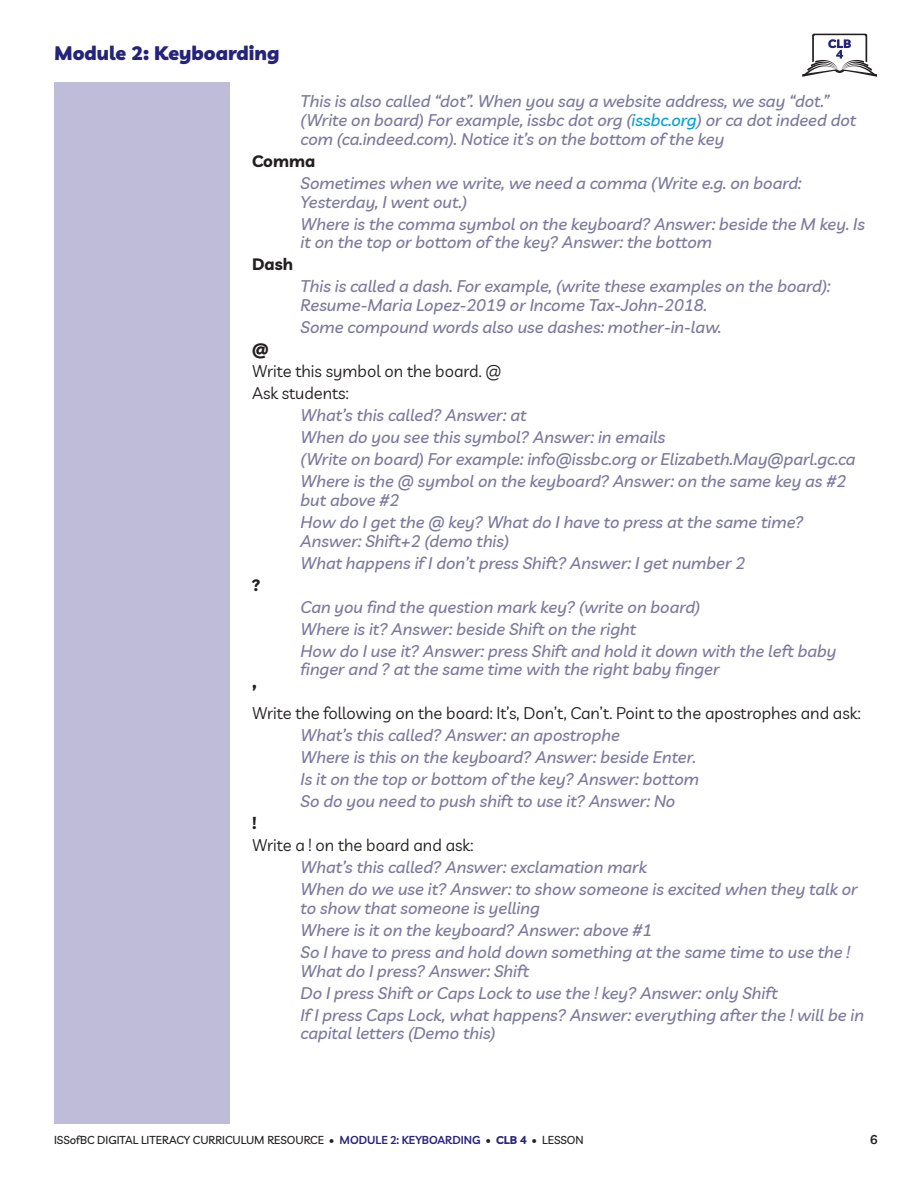
<style>
.page{position:relative;width:918px;height:1188px;background:#fff}
.page>*{position:absolute;margin:0;border:0;box-sizing:border-box;transform-origin:0 0}
.t1{font:900 19.5px "Livvic";color:#26237b}
.t2{font:italic 500 16.5px/22px "Livvic";color:#7c799d}
.t3{font:16.5px/22px "Livvic";color:#231f20}
.t4{font:700 16.5px "Livvic";color:#231f20}
.t5{font:600 12.75px "Livvic";color:#231f20}
.t6{font:500 11.25px "Livvic";color:#231f20}
.s1{color:#00a3d4}
.s2{font-weight:600;color:#26237b}
.s3{font-weight:700;color:#26237b}
</style>
<div class="page">
<div style="left:54px;top:82px;width:176px;height:1041px;background:#bebcd8"></div>
<svg style="left:802px;top:34px;width:76px;height:43px"></svg>
<p class="t1" style="left:54px;top:41px;width:227px">Module 2: Keyboarding</p>
<p class="t2" style="left:301px;top:92px;width:557px;line-height:18.8px">This is also called “dot”. When you say a website address, we say “dot.” (Write on board) For example, issbc dot org (<span class="s1">issbc.org</span>) or ca dot indeed dot com (ca.indeed.com). Notice it’s on the bottom of the key</p>
<p class="t4" style="left:252px;top:150px;width:65px">Comma</p>
<p class="t2" style="left:301px;top:173px;width:502px;line-height:18.8px">Sometimes when we write, we need a comma (Write e.g. on board:<br>Yesterday, I went out.)</p>
<p class="t2" style="left:301px;top:214px;width:566px;line-height:18.8px">Where is the comma symbol on the keyboard? Answer: beside the M key. Is it on the top or bottom of the key? Answer: the bottom</p>
<p class="t4" style="left:252px;top:254px;width:42px">Dash</p>
<p class="t2" style="left:301px;top:277px;width:531px;line-height:18.8px">This is called a dash. For example, (write these examples on the board):<br>Resume-Maria Lopez-2019 or Income Tax-John-2018.</p>
<p class="t2" style="left:301px;top:316px;width:423px">Some compound words also use dashes: mother-in-law.</p>
<p class="t4" style="left:252px;top:339px;width:18px">@</p>
<p class="t3" style="left:252px;top:360px;width:251px">Write this symbol on the board. @<br>Ask students:</p>
<p class="t2" style="left:301px;top:404px;width:557px">What’s this called? Answer: at<br>When do you see this symbol? Answer: in emails<br>(Write on board) For example: info@issbc.org or Elizabeth.May@parl.gc.ca Where is the @ symbol on the keyboard? Answer: on the same key as #2</p>
<p class="t2" style="left:301px;top:489px;width:504px">but above #2<br>How do I get the @ key? What do I have to press at the same time?</p>
<p class="t2" style="left:301px;top:529px;width:446px">Answer: Shift+2 (demo this)<br>What happens if I don’t press Shift? Answer: I get number 2</p>
<p class="t4" style="left:252px;top:574px;width:10px">?</p>
<p class="t2" style="left:301px;top:595px;width:537px">Can you find the question mark key? (write on board)<br>Where is it? Answer: beside Shift on the right<br>How do I use it? Answer: press Shift and hold it down with the left baby</p>
<p class="t2" style="left:301px;top:658px;width:420px">finger and ? at the same time with the right baby finger</p>
<p class="t4" style="left:252px;top:681px;width:6px">’</p>
<p class="t3" style="left:252px;top:702px;width:610px">Write the following on the board: It’s, Don’t, Can’t. Point to the apostrophes and ask:</p>
<p class="t2" style="left:301px;top:724px;width:400px">What’s this called? Answer: an apostrophe<br>Where is this on the keyboard? Answer: beside Enter.<br>Is it on the top or bottom of the key? Answer: bottom So do you need to push shift to use it? Answer: No</p>
<p class="t4" style="left:252px;top:813px;width:6px">!</p>
<p class="t3" style="left:252px;top:834px;width:223px">Write a ! on the board and ask:</p>
<p class="t2" style="left:301px;top:856px;width:559px">What’s this called? Answer: exclamation mark<br>When do we use it? Answer: to show someone is excited when they talk or</p>
<p class="t2" style="left:301px;top:897px;width:551px">to show that someone is yelling<br>Where is it on the keyboard? Answer: above #1<br>So I have to press and hold down something at the same time to use the !</p>
<p class="t2" style="left:301px;top:959px;width:565px">What do I press? Answer: Shift<br>Do I press Shift or Caps Lock to use the ! key? Answer: only Shift<br>If I press Caps Lock, what happens? Answer: everything after the ! will be in</p>
<p class="t2" style="left:301px;top:1022px;width:197px">capital letters (Demo this)</p>
<p class="t6" style="left:54px;top:1133px;width:531px">ISSOFBC DIGITAL LITERACY CURRICULUM RESOURCE • <span class="s2">MODULE 2: KEYBOARDING</span> • <span class="s3">CLB 4</span> • LESSON</p>
<p class="t5" style="left:870px;top:1131px;width:9px">,</p>
</div>
